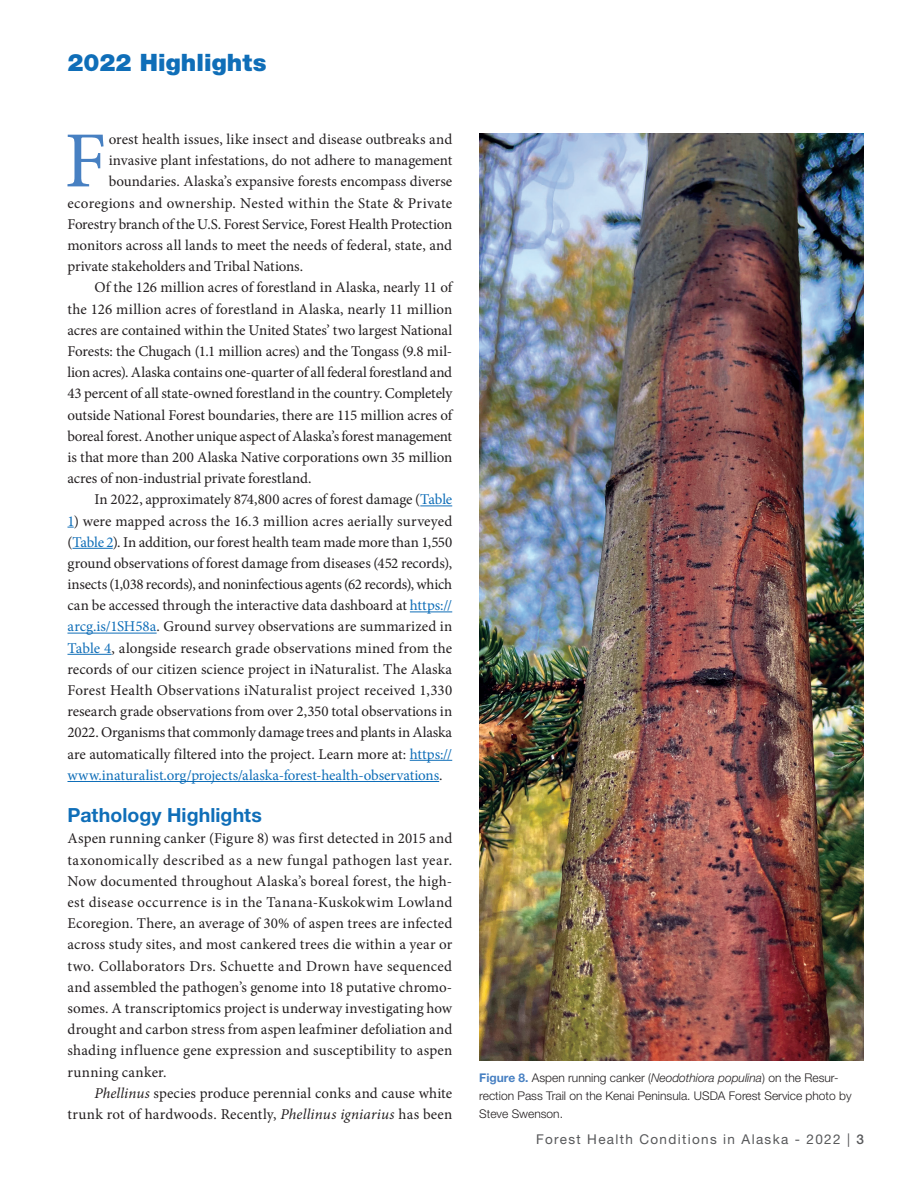
<style>
.page{position:relative;width:918px;height:1188px;background:#fff}
.page>*{position:absolute;margin:0;border:0;box-sizing:border-box;transform-origin:0 0}
.Drop_cap{font:79.65px "Minion Pro";color:#4780c2}
.t1{font:900 24px "Helvetica Neue LT Std";letter-spacing:.005em;color:#0f6eb8}
.t2{font:700 19.5px "Helvetica Neue LT Std";letter-spacing:.005em;color:#0f6eb8}
.Body_Text_indent{font:15px/21.1px "Minion Pro";color:#231f20;text-align:justify}
.Body_Text_No_indent{font:15px/21.1px "Minion Pro";letter-spacing:.02em;color:#231f20;text-align:justify}
.Drop_cap-2{font:15px "Minion Pro";color:#231f20}
.Drop_cap-3{font:15px "Minion Pro";letter-spacing:.02em;color:#231f20}
.t3{font:13.5px "Helvetica Neue LT Std";letter-spacing:.1em;color:#57585a}
.Photo_Captions_light{font:300 12px/18px "Helvetica Neue LT Std";color:#231f20}
.s1{color:#0f6eb8}
.s2{font-style:italic}
.s3{font-weight:700;color:#4780c2}
.s4{font-weight:500}
</style>
<div class="page">
<hr style="left:420px;top:506px;width:32px;height:1px;background:#0f6eb8">
<hr style="left:72px;top:548px;width:41px;height:1px;background:#0f6eb8">
<hr style="left:410px;top:612px;width:42px;height:1px;background:#0f6eb8">
<hr style="left:68px;top:633px;width:89px;height:1px;background:#0f6eb8">
<hr style="left:68px;top:654px;width:44px;height:1px;background:#0f6eb8">
<hr style="left:410px;top:760px;width:42px;height:1px;background:#0f6eb8">
<hr style="left:68px;top:781px;width:371px;height:1px;background:#0f6eb8">
<img style="left:479px;top:134px;width:385px;height:927px">
<h1 class="t1" style="left:68px;top:48px;width:200px">2022 Highlights</h1>
<p class="Drop_cap" style="left:64px;top:108px;width:44px">F</p>
<p class="Drop_cap-2" style="left:109px;top:130px;width:345px">orest health issues, like insect and disease outbreaks and</p>
<p class="Drop_cap-2" style="left:109px;top:151px;width:345px">invasive plant infestations, do not adhere to management</p>
<p class="Drop_cap-2" style="left:109px;top:172px;width:345px">boundaries. Alaska’s expansive forests encompass diverse</p>
<p class="Drop_cap-3" style="left:68px;top:193px;width:386px">ecoregions and ownership. Nested within the State &amp; Private</p>
<p class="Drop_cap-2" style="left:68px;top:214px;width:386px">Forestry branch of the U.S. Forest Service, Forest Health Protection</p>
<p class="Drop_cap-2" style="left:68px;top:235px;width:386px">monitors across all lands to meet the needs of federal, state, and</p>
<p class="Drop_cap-2" style="left:68px;top:256px;width:237px">private stakeholders and Tribal Nations.</p>
<p class="Body_Text_indent" style="left:68px;top:277px;width:386px;text-indent:27px">Of the 126 million acres of forestland in Alaska, nearly 11 of the 126 million acres of forestland in Alaska, nearly 11 million acres are contained within the United States’ two largest National Forests: the Chugach (1.1 million acres) and the Tongass (9.8 mil&shy;lion acres). Alaska contains one-quarter of all federal forestland and 43 percent of all state-owned forestland in the country. Completely outside National Forest boundaries, there are 115 million acres of boreal forest. Another unique aspect of Alaska’s forest management is that more than 200 Alaska Native corporations own 35 million acres of non-industrial private forestland.</p>
<p class="Body_Text_indent" style="left:95px;top:489px;width:359px">In 2022, approximately 874,800 acres of forest damage (<span class="s1">Table</span></p>
<p class="Body_Text_indent" style="left:68px;top:510px;width:386px"><span class="s1">1</span>) were mapped across the 16.3 million acres aerially surveyed (<span class="s1">Table 2</span>). In addition, our forest health team made more than 1,550 ground observations of forest damage from diseases (452 records), insects (1,038 records), and noninfectious agents (62 records), which can be accessed through the interactive data dashboard at <span class="s1">https:// arcg.is/1SH58a</span>. Ground survey observations are summarized in <span class="s1">Table 4</span>, alongside research grade observations mined from the records of our citizen science project in iNaturalist. The Alaska Forest Health Observations iNaturalist project received 1,330 research grade observations from over 2,350 total observations in 2022. Organisms that commonly damage trees and plants in Alaska are automatically filtered into the project. Learn more at: <span class="s1">https:// www.inaturalist.org/projects/alaska-forest-health-observations</span>.</p>
<h2 class="t2" style="left:68px;top:803px;width:196px">Pathology Highlights</h2>
<p class="Body_Text_No_indent" style="left:68px;top:828px;width:386px">Aspen running canker (Figure 8) was first detected in 2015 and taxonomically described as a new fungal pathogen last year.<br>Now documented throughout Alaska’s boreal forest, the high&shy;est disease occurrence is in the Tanana-Kuskokwim Lowland Ecoregion. There, an average of 30% of aspen trees are infected across study sites, and most cankered trees die within a year or two. Collaborators Drs. Schuette and Drown have sequenced and assembled the pathogen’s genome into 18 putative chromo&shy;somes. A transcriptomics project is underway investigating how drought and carbon stress from aspen leafminer defoliation and shading influence gene expression and susceptibility to aspen running canker.</p>
<p class="Body_Text_indent" style="left:68px;top:1082px;width:386px;text-align:right"><span class="s2">Phellinus</span> species produce perennial conks and cause white trunk rot of hardwoods. Recently, <span class="s2">Phellinus igniarius</span> has been</p>
<p class="Photo_Captions_light" style="left:479px;top:1068px;width:374px"><span class="s3">Figure 8.</span> Aspen running canker (<span class="s2">Neodothiora populina</span>) on the Resur&shy;rection Pass Trail on the Kenai Peninsula. USDA Forest Service photo by<br>Steve Swenson.</p>
<p class="t3" style="left:536px;top:1131px;width:329px">Forest Health Conditions in Alaska - 2022 | <span class="s4">3</span></p>
</div>
